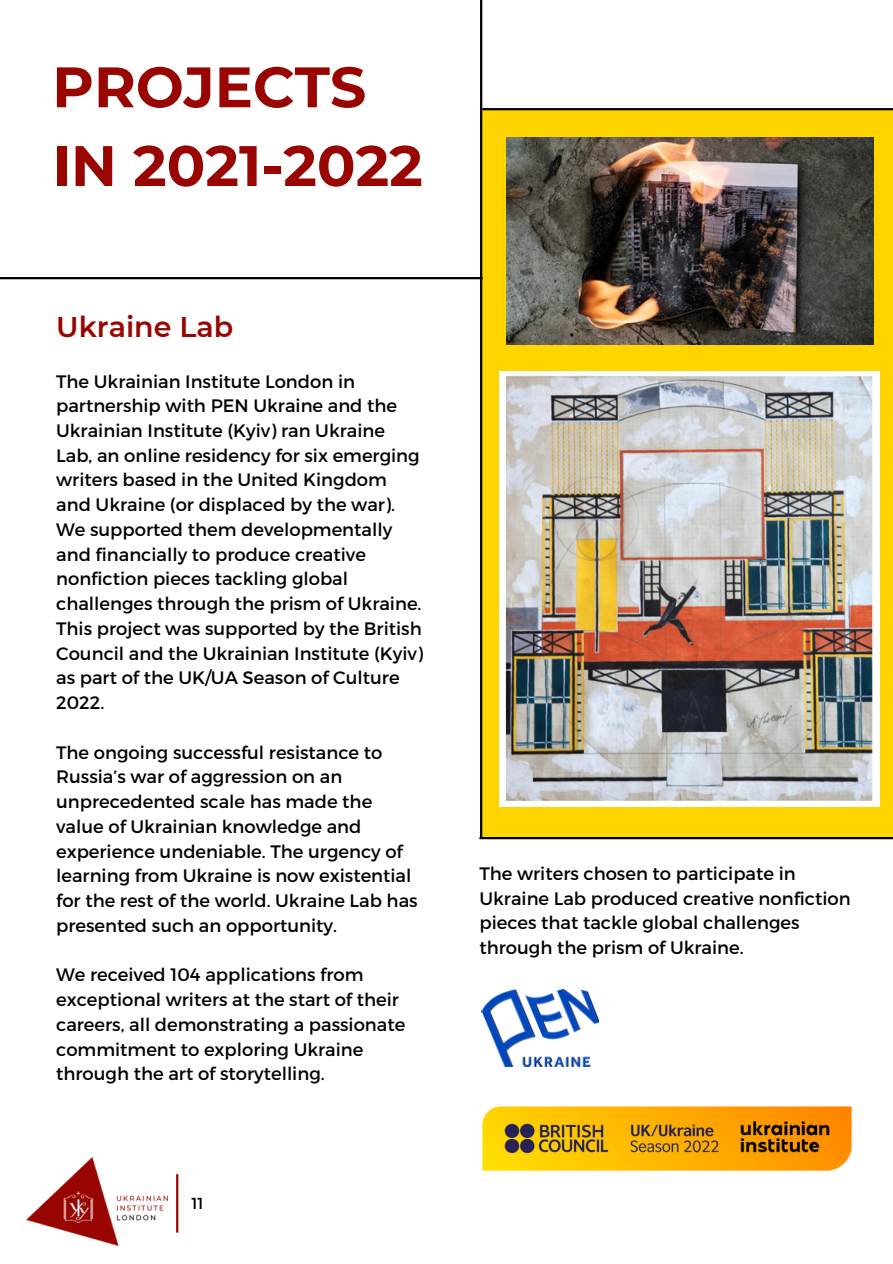
<style>
.page{position:relative;width:893px;height:1264px;background:#fff}
.page>*{position:absolute;margin:0;border:0;box-sizing:border-box;transform-origin:0 0}
.t1{font:700 57px/78.8px "Montserrat";color:#990500}
.t2{font:600 28.5px "Montserrat";color:#990500}
.t3{font:18px/24.8px "Montserrat";color:#000}
.t4{font:15.9px "Montserrat";color:#000}
</style>
<div class="page">
<img style="left:481px;top:989px;width:117px;height:77px">
<img style="left:482px;top:1106px;width:370px;height:65px">
<div style="left:480px;top:108px;width:412px;height:728px;background:#ffd500"></div>
<img style="left:499px;top:371px;width:380px;height:435px">
<img style="left:506px;top:137px;width:366px;height:207px">
<hr style="left:176px;top:1174px;width:2px;height:58px;background:#990500">
<img style="left:27px;top:1157px;width:140px;height:88px">
<hr style="left:480px;top:0;width:2px;height:837px;background:#000">
<hr style="left:482px;top:108px;width:410px;height:2px;background:#000">
<hr style="left:479px;top:837px;width:413px;height:2px;background:#000">
<hr style="left:0;top:277px;width:482px;height:2px;background:#000">
<h1 class="t1" style="left:52px;top:47px;width:372px">PROJECTS<br>IN 2021-2022</h1>
<h2 class="t2" style="left:56px;top:309px;width:178px">Ukraine Lab</h2>
<p class="t3" style="left:56px;top:368px;width:368px">The Ukrainian Institute London in partnership with PEN Ukraine and the Ukrainian Institute (Kyiv) ran Ukraine Lab, an online residency for six emerging writers based in the United Kingdom and Ukraine (or displaced by the war).<br>We supported them developmentally and financially to produce creative nonfiction pieces tackling global challenges through the prism of Ukraine.<br>This project was supported by the British Council and the Ukrainian Institute (Kyiv) as part of the UK/UA Season of Culture 2022.</p>
<p class="t3" style="left:56px;top:739px;width:363px">The ongoing successful resistance to Russia’s war of aggression on an unprecedented scale has made the value of Ukrainian knowledge and experience undeniable. The urgency of learning from Ukraine is now existential for the rest of the world. Ukraine Lab has presented such an opportunity.</p>
<p class="t3" style="left:56px;top:961px;width:350px">We received 104 applications from exceptional writers at the start of their careers, all demonstrating a passionate commitment to exploring Ukraine through the art of storytelling.</p>
<p class="t4" style="left:191px;top:1193px;width:14px">11</p>
<p class="t3" style="left:479px;top:860px;width:373px">The writers chosen to participate in Ukraine Lab produced creative nonfiction pieces that tackle global challenges through the prism of Ukraine.</p>
</div>
